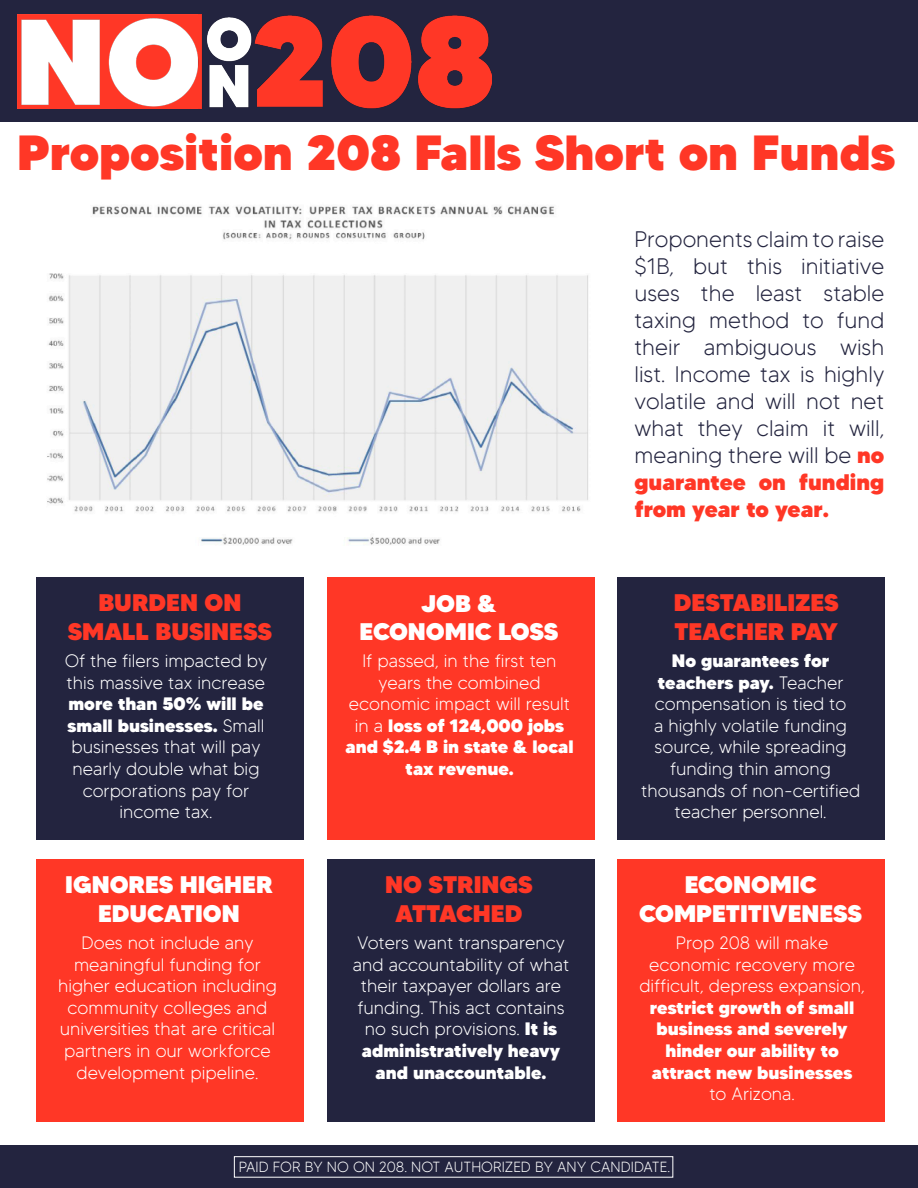
<style>
.page{position:relative;width:918px;height:1188px;background:#fff}
.page>*{position:absolute;margin:0;border:0;box-sizing:border-box;transform-origin:0 0}
.Paragraph_Style_3{font:900 49.35px "MADETOMMY";color:#ff3726}
.Paragraph_Style_4{font:900 24px/28.8px "MADETOMMY";color:#fff;text-align:center}
.Paragraph_Style_4-2{font:900 24px/28.8px "MADETOMMY";color:#ff3726}
.Paragraph_Style_1{font:300 22.5px/27px "MADETOMMY";color:#23243f;text-align:justify}
.Paragraph_Style_3-2{font:300 18px/21.6px "MADETOMMY";color:#fff;text-align:center}
.Paragraph_Style_3-3{font:900 18px/21.6px "MADETOMMY";color:#fff;text-align:center}
.t1{font:300 14.7px "MADETOMMY";color:#fff}
.s1{font-weight:900;color:#ff3726}
.s2{font-weight:900}
.s3{font-weight:300}
</style>
<div class="page">
<div style="left:36px;top:577px;width:268px;height:263px;background:#23243f"></div>
<div style="left:327px;top:577px;width:268px;height:263px;background:#ff3726"></div>
<div style="left:617px;top:577px;width:267px;height:263px;background:#23243f"></div>
<div style="left:36px;top:859px;width:268px;height:263px;background:#ff3726"></div>
<div style="left:327px;top:859px;width:268px;height:263px;background:#23243f"></div>
<div style="left:617px;top:859px;width:267px;height:263px;background:#ff3726"></div>
<div style="left:0;top:1146px;width:918px;height:42px;background:#23243f"></div>
<div style="left:0;top:0;width:918px;height:122px;background:#23243f"></div>
<img style="left:17px;top:14px;width:474px;height:94px">
<img style="left:47px;top:206px;width:541px;height:339px">
<div style="left:234px;top:1156px;width:439px;height:22px;border:1px solid #fff"></div>
<p class="Paragraph_Style_3" style="left:17px;top:121px;width:880px">Proposition 208 Falls Short on Funds</p>
<p class="Paragraph_Style_4-2" style="left:98px;top:588px;width:144px">BURDEN ON</p>
<p class="Paragraph_Style_4-2" style="left:68px;top:617px;width:206px">SMALL BUSINESS</p>
<p class="Paragraph_Style_4" style="left:421px;top:589px;width:77px">JOB &amp;</p>
<p class="Paragraph_Style_4" style="left:360px;top:617px;width:200px">ECONOMIC LOSS</p>
<p class="Paragraph_Style_1" style="left:634px;top:225px;width:251px">Proponents claim to raise $1B, but this initiative uses the least stable taxing method to fund their ambiguous wish list. Income tax is highly volatile and will not net what they claim it will, meaning there will be <span class="s1">no guarantee on funding from year to year.</span></p>
<p class="Paragraph_Style_4-2" style="left:674px;top:588px;width:166px">DESTABILIZES<br>TEACHER PAY</p>
<p class="Paragraph_Style_3-2" style="left:65px;top:650px;width:204px">Of the filers impacted by this massive tax increase <span class="s2">more than 50% will be small businesses.</span> Small businesses that will pay nearly double what big corporations pay for income tax.</p>
<p class="Paragraph_Style_3-2" style="left:345px;top:650px;width:230px">If passed, in the first ten years the combined economic impact will result in a <span class="s2">loss of 124,000 jobs and $2.4 B in state &amp; local tax revenue.</span></p>
<p class="Paragraph_Style_3-2" style="left:641px;top:650px;width:221px"><span class="s2">No guarantees for teachers pay.</span> Teacher compensation is tied to<br>a highly volatile funding source, while spreading funding thin among thousands of non-certified teacher personnel.</p>
<p class="Paragraph_Style_4" style="left:65px;top:870px;width:209px">IGNORES HIGHER<br>EDUCATION</p>
<p class="Paragraph_Style_4-2" style="left:385px;top:870px;width:149px;text-align:center">NO STRINGS<br>ATTACHED</p>
<p class="Paragraph_Style_4" style="left:639px;top:870px;width:224px">ECONOMIC<br>COMPETITIVENESS</p>
<p class="Paragraph_Style_3-2" style="left:58px;top:932px;width:220px">Does not include any meaningful funding for higher education including community colleges and universities that are critical partners in our workforce development pipeline.</p>
<p class="Paragraph_Style_3-2" style="left:353px;top:932px;width:218px">Voters want transparency and accountability of what their taxpayer dollars are funding. This act contains no such provisions. <span class="s2">It is administratively heavy and unaccountable.</span></p>
<p class="Paragraph_Style_3-3" style="left:639px;top:932px;width:227px"><span class="s3">Prop 208 will make economic recovery more difficult, depress expansion, </span>restrict growth of small business and severely hinder our ability to attract new businesses</p>
<p class="Paragraph_Style_3-2" style="left:709px;top:1083px;width:87px">to Arizona.</p>
<p class="t1" style="left:239px;top:1158px;width:433px">PAID FOR BY NO ON 208. NOT AUTHORIZED BY ANY CANDIDATE.</p>
</div>
